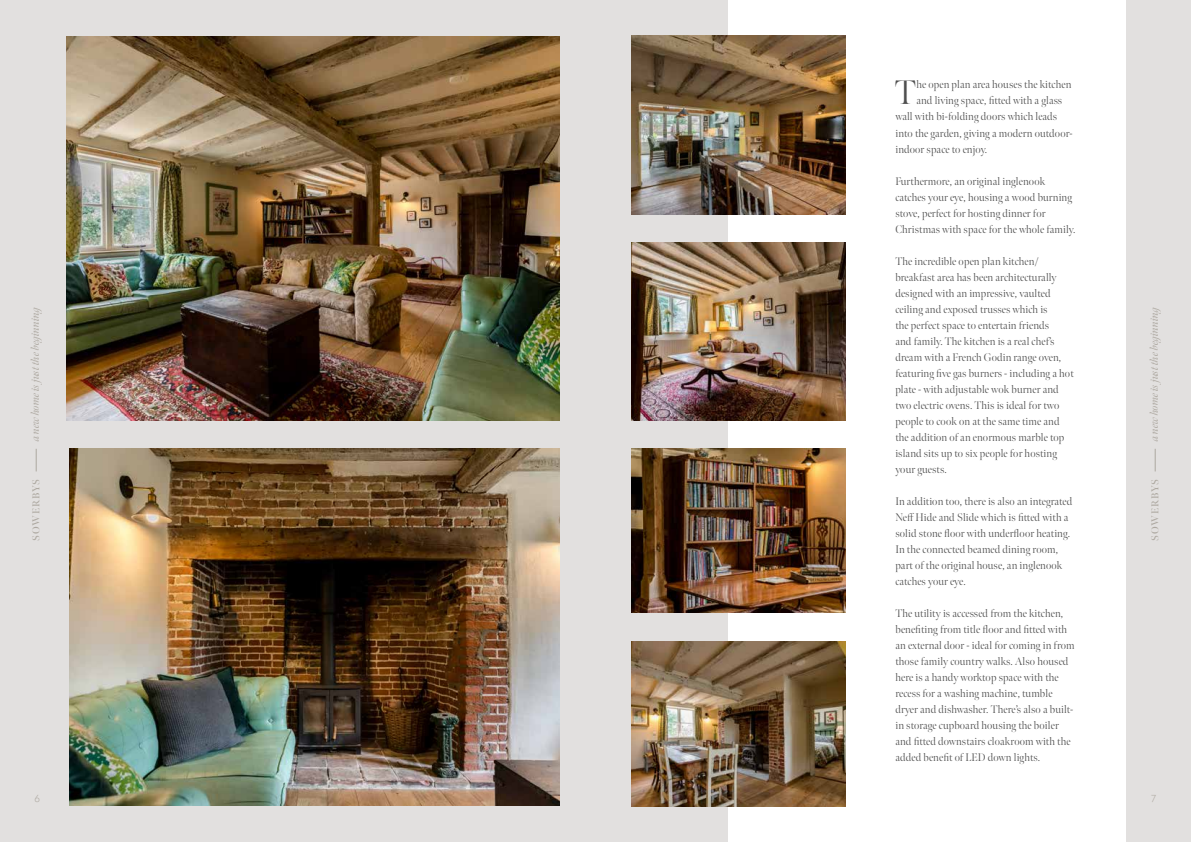
<style>
.page{position:relative;width:1191px;height:842px;background:#fff}
.page>*{position:absolute;margin:0;border:0;box-sizing:border-box;transform-origin:0 0}
.t1{font:300 34px "Meno Banner";color:#4f4f4f}
.t2{font:300 11px/16px "Meno Banner";letter-spacing:.01em;color:#4f4f4f}
.t3{font:italic 11px "Meno Banner";letter-spacing:-.01em;color:#ada8a0}
.t4{font:600 10px "Meno Banner";letter-spacing:.08em;color:#ada8a0}
.t5{font:300 10px "Quasimoda";color:#ada8a0}
</style>
<div class="page">
<div style="left:0;top:0;width:595px;height:842px;background:#e2e0df"></div>
<div style="left:595px;top:0;width:596px;height:842px;background:#e2e0df"></div>
<div style="left:728px;top:0;width:397px;height:842px;background:#fff"></div>
<svg style="left:36px;top:449px;width:1px;height:22px"></svg>
<svg style="left:1155px;top:449px;width:1px;height:22px"></svg>
<img style="left:631px;top:35px;width:215px;height:179px">
<img style="left:66px;top:36px;width:493px;height:385px">
<img style="left:631px;top:448px;width:214px;height:164px">
<img style="left:69px;top:448px;width:490px;height:357px">
<img style="left:631px;top:243px;width:215px;height:178px">
<img style="left:631px;top:642px;width:214px;height:164px">
<h1 class="t1" style="left:894px;top:72px;width:23px">T</h1>
<p class="t2" style="left:916px;top:77px;width:156px">he open plan area houses the kitchen</p>
<p class="t2" style="left:916px;top:93px;width:147px">and living space, fitted with a glass</p>
<p class="t2" style="left:895px;top:109px;width:163px">wall with bi-folding doors which leads</p>
<p class="t2" style="left:895px;top:125px;width:179px">into the garden, giving a modern outdoor-</p>
<p class="t2" style="left:895px;top:141px;width:93px">indoor space to enjoy.</p>
<p class="t2" style="left:895px;top:173px;width:182px">Furthermore, an original inglenook catches your eye, housing a wood burning stove, perfect for hosting dinner for Christmas with space for the whole family.</p>
<p class="t2" style="left:895px;top:253px;width:180px">The incredible open plan kitchen/ breakfast area has been architecturally designed with an impressive, vaulted ceiling and exposed trusses which is<br>the perfect space to entertain friends<br>and family. The kitchen is a real chef’s dream with a French Godin range oven, featuring five gas burners - including a hot plate - with adjustable wok burner and two electric ovens. This is ideal for two people to cook on at the same time and the addition of an enormous marble top island sits up to six people for hosting your guests.</p>
<p class="t2" style="left:895px;top:493px;width:178px">In addition too, there is also an integrated Neff Hide and Slide which is fitted with a solid stone floor with underfloor heating.<br>In the connected beamed dining room, part of the original house, an inglenook catches your eye.</p>
<p class="t2" style="left:895px;top:605px;width:181px">The utility is accessed from the kitchen, benefiting from title floor and fitted with an external door - ideal for coming in from those family country walks. Also housed here is a handy worktop space with the recess for a washing machine, tumble dryer and dishwasher. There’s also a built&shy;in storage cupboard housing the boiler and fitted downstairs cloakroom with the added benefit of LED down lights.</p>
<p class="t3" style="left:29px;top:441px;width:138px;rotate:-90deg">a new home is just the beginning</p>
<p class="t3" style="left:1147px;top:441px;width:138px;rotate:-90deg">a new home is just the beginning</p>
<p class="t4" style="left:30px;top:541px;width:63px;rotate:-90deg">SOWERBYS</p>
<p class="t4" style="left:1149px;top:541px;width:63px;rotate:-90deg">SOWERBYS</p>
<p class="t5" style="left:35px;top:791px;width:7px">6</p>
<p class="t5" style="left:1151px;top:791px;width:6px">7</p>
</div>
